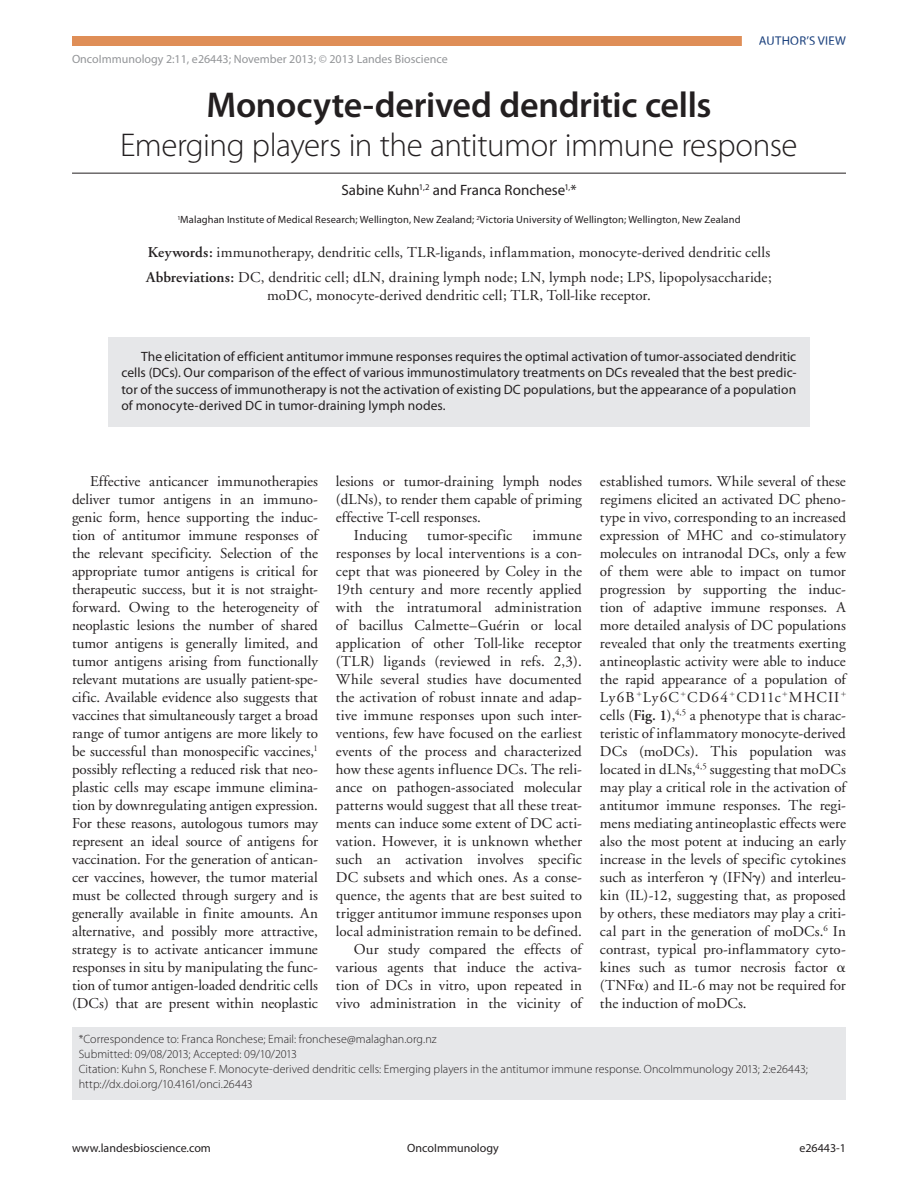
<style>
.page{position:relative;width:918px;height:1188px;background:#fff}
.page>*{position:absolute;margin:0;border:0;box-sizing:border-box;transform-origin:0 0}
.t1{font:600 36px "Myriad Pro";letter-spacing:-.01em;color:#231f20}
.t2{font:300 33px "Myriad Pro";letter-spacing:-.015em;color:#231f20}
.t3{font:15px/18px "Adobe Garamond";letter-spacing:.005em;color:#231f20;text-align:justify}
.t4{font:15px "Myriad Pro";color:#231f20}
.t5{font:13.5px/16.5px "Myriad Pro";letter-spacing:.005em;color:#231f20;text-align:justify}
.t6{font:12.75px "Myriad Pro";letter-spacing:.025em;color:#193f7c}
.t7{font:300 12px/15px "Myriad Pro";letter-spacing:.005em;color:#231f20}
.t8{font:12px "Myriad Pro";color:#939598}
.t9{font:12px "Myriad Pro";color:#231f20}
.t10{font:10.5px "Myriad Pro";letter-spacing:.01em;color:#231f20}
.s1{font-weight:600}
.s2{font-family:"Universal Std Greekw Math Pi"}
</style>
<div class="page">
<div style="left:72px;top:36px;width:774px;height:10px;background:#df8e57"></div>
<svg style="left:741px;top:36px;width:105px;height:10px"></svg>
<div style="left:72px;top:1027px;width:774px;height:73px;background:#e6e7e9"></div>
<hr style="left:72px;top:173px;width:774px;height:1px;background:#231f20">
<div style="left:108px;top:337px;width:702px;height:90px;background:#e6e7e9"></div>
<p class="t8" style="left:72px;top:52px;width:377px">OncoImmunology 2:11, e26443; November 2013; © 2013 Landes Bioscience</p>
<p class="t6" style="left:759px;top:33px;width:88px">Author’s View</p>
<h1 class="t1" style="left:206px;top:82px;width:507px">Monocyte-derived dendritic cells</h1>
<h2 class="t2" style="left:120px;top:125px;width:679px">Emerging players in the antitumor immune response</h2>
<p class="t4" style="left:341px;top:180px;width:237px">Sabine Kuhn<sup>1,2</sup> and Franca Ronchese<sup>1,</sup>*</p>
<p class="t10" style="left:177px;top:213px;width:565px"><sup>1</sup>Malaghan Institute of Medical Research; Wellington, New Zealand; <sup>2</sup>Victoria University of Wellington; Wellington, New Zealand</p>
<p class="t3" style="left:146px;top:241px;width:627px;line-height:24.8px"><span class="s1">Keywords:</span> immunotherapy, dendritic cells, TLR-ligands, inflammation, monocyte-derived dendritic cells<br><span class="s1">Abbreviations:</span> DC, dendritic cell; dLN, draining lymph node; LN, lymph node; LPS, lipopolysaccharide;</p>
<p class="t3" style="left:267px;top:287px;width:385px">moDC, monocyte-derived dendritic cell; TLR, Toll-like receptor.</p>
<p class="t5" style="left:122px;top:348px;width:676px;text-indent:19px">The elicitation of efficient antitumor immune responses requires the optimal activation of tumor-associated dendritic cells (DCs). Our comparison of the effect of various immunostimulatory treatments on DCs revealed that the best predic&shy;tor of the success of immunotherapy is not the activation of existing DC populations, but the appearance of a population of monocyte-derived DC in tumor-draining lymph nodes.</p>
<p class="t3" style="left:600px;top:473px;width:248px">established tumors. While several of these regimens elicited an activated DC pheno&shy;type in vivo, corresponding to an increased expression of MHC and co-stimulatory molecules on intranodal DCs, only a few of them were able to impact on tumor progression by supporting the induc&shy;tion of adaptive immune responses. A more detailed analysis of DC populations revealed that only the treatments exerting antineoplastic activity were able to induce the rapid appearance of a population of Ly6B <sup>+</sup>Ly6C<sup>+</sup>CD64 <sup>+</sup>CD11c <sup>+</sup>MHCII<sup>+ </sup>cells (<span class="s1">Fig. 1</span>),<sup>4,5</sup> a phenotype that is charac&shy;teristic of inflammatory monocyte-derived DCs (moDCs). This population was located in dLNs,<sup>4,5</sup> suggesting that moDCs may play a critical role in the activation of antitumor immune responses. The regi&shy;mens mediating antineoplastic effects were also the most potent at inducing an early increase in the levels of specific cytokines such as interferon <span class="s2">γ</span> (IFN<span class="s2">γ</span>) and interleu&shy;kin (IL)-12, suggesting that, as proposed by others, these mediators may play a criti&shy;cal part in the generation of moDCs.<sup>6</sup> In contrast, typical pro-inflammatory cyto&shy;kines such as tumor necrosis factor <span class="s2">α </span>(TNF<span class="s2">α</span>) and IL-6 may not be required for the induction of moDCs.</p>
<p class="t7" style="left:79px;top:1031px;width:731px">*Correspondence to: Franca Ronchese; Email: fronchese@malaghan.org.nz<br>Submitted: 09/08/2013; Accepted: 09/10/2013<br>Citation: Kuhn S, Ronchese F. Monocyte-derived dendritic cells: Emerging players in the antitumor immune response. OncoImmunology 2013; 2:e26443; http://dx.doi.org/10.4161/onci.26443</p>
<p class="t3" style="left:72px;top:473px;width:248px;text-indent:18px">Effective anticancer immunotherapies deliver tumor antigens in an immuno&shy;genic form, hence supporting the induc&shy;tion of antitumor immune responses of the relevant specificity. Selection of the appropriate tumor antigens is critical for therapeutic success, but it is not straight&shy;forward. Owing to the heterogeneity of neoplastic lesions the number of shared tumor antigens is generally limited, and tumor antigens arising from functionally relevant mutations are usually patient-spe&shy;cific. Available evidence also suggests that vaccines that simultaneously target a broad range of tumor antigens are more likely to be successful than monospecific vaccines,<sup>1 </sup>possibly reflecting a reduced risk that neo&shy;plastic cells may escape immune elimina&shy;tion by downregulating antigen expression.<br>For these reasons, autologous tumors may represent an ideal source of antigens for vaccination. For the generation of antican&shy;cer vaccines, however, the tumor material must be collected through surgery and is generally available in finite amounts. An alternative, and possibly more attractive, strategy is to activate anticancer immune responses in situ by manipulating the func&shy;tion of tumor antigen-loaded dendritic cells (DCs) that are present within neoplastic</p>
<p class="t3" style="left:336px;top:473px;width:248px">lesions or tumor-draining lymph nodes</p>
<p class="t3" style="left:336px;top:491px;width:247px">(dLNs), to render them capable of priming</p>
<p class="t3" style="left:336px;top:509px;width:146px">effective T-cell responses.</p>
<p class="t3" style="left:354px;top:527px;width:55px">Inducing</p>
<p class="t3" style="left:427px;top:527px;width:86px">tumor-specific</p>
<p class="t3" style="left:336px;top:527px;width:248px;text-align:right">immune<br>responses by local interventions is a con&shy;cept that was pioneered by Coley in the 19th century and more recently applied with the intratumoral administration of bacillus Calmette–Guérin or local application of other Toll-like receptor (TLR) ligands (reviewed in refs. 2,3).<br>While several studies have documented the activation of robust innate and adap&shy;tive immune responses upon such inter&shy;ventions, few have focused on the earliest events of the process and characterized how these agents influence DCs. The reli&shy;ance on pathogen-associated molecular patterns would suggest that all these treat&shy;ments can induce some extent of DC acti&shy;vation. However, it is unknown whether such an activation involves specific DC subsets and which ones. As a conse&shy;quence, the agents that are best suited to trigger antitumor immune responses upon local administration remain to be defined.<br>Our study compared the effects of various agents that induce the activa&shy;tion of DCs in vitro, upon repeated in vivo administration in the vicinity of</p>
<p class="t9" style="left:72px;top:1141px;width:140px">www.landesbioscience.com</p>
<p class="t9" style="left:407px;top:1141px;width:93px">OncoImmunology</p>
<p class="t9" style="left:799px;top:1141px;width:48px">e26443-1</p>
</div>
